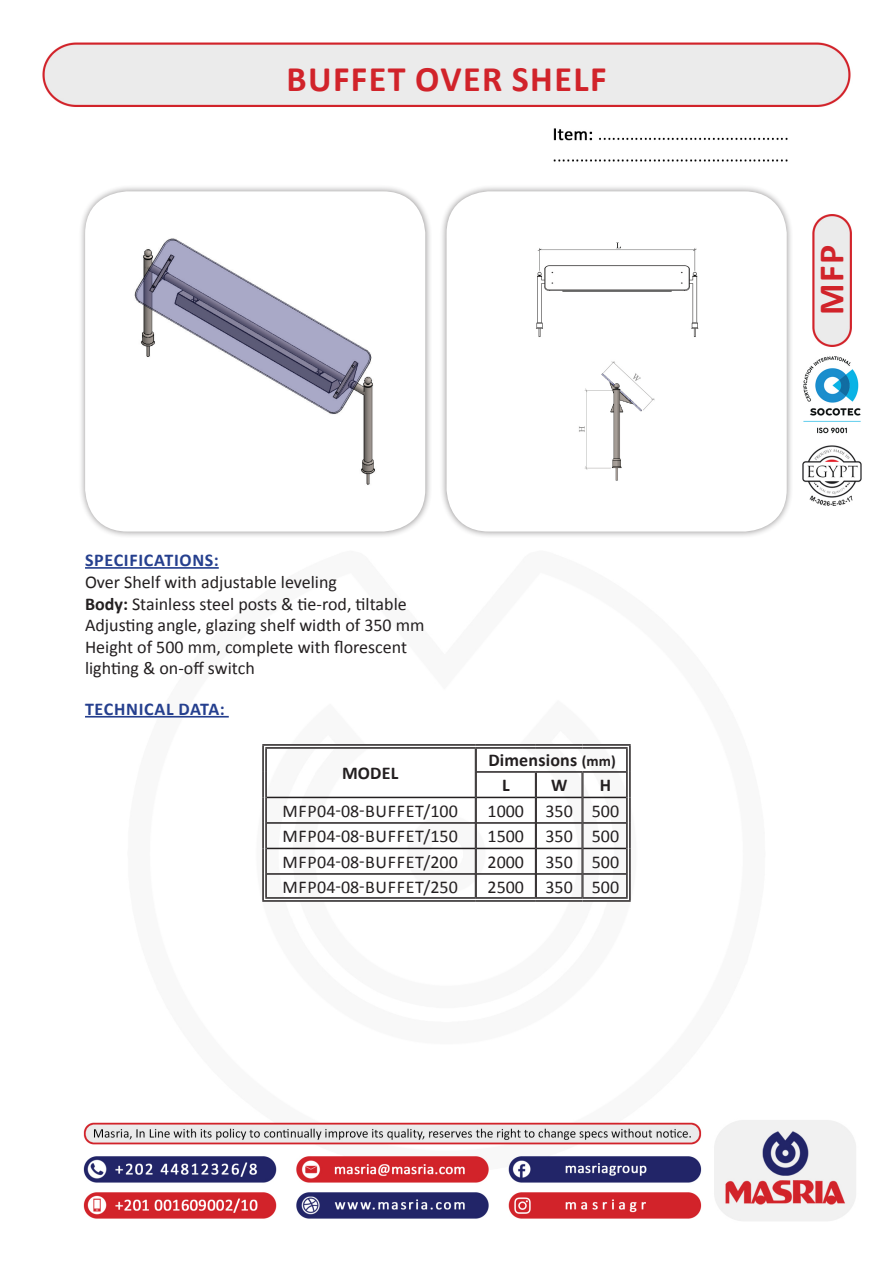
<style>
.page{position:relative;width:893px;height:1263px;background:#fff}
.page>*{position:absolute;margin:0;border:0;box-sizing:border-box;transform-origin:0 0}
.t1{font:700 36px "Calibri";letter-spacing:.04em;color:#d1232a}
.t2{font:18px/21.6px "Calibri";color:#231f20}
.t3{font:18px "Calibri";letter-spacing:.04em;color:#231f20}
.t4{font:700 18px "Calibri";letter-spacing:.04em;color:#253f8e}
.t5{font:700 18px "Calibri";letter-spacing:.01em;color:#231f20}
.s1{font-weight:700}
.s2{font-size:15px}
</style>
<div class="page">
<img style="left:42px;top:42px;width:820px;height:1179px">
<hr style="left:85px;top:567px;width:134px;height:2px;background:#253f8e">
<hr style="left:85px;top:716px;width:144px;height:1px;background:#253f8e">
<div style="left:78px;top:184px;width:354px;height:355px;background:#231f20;opacity:.5"></div>
<img style="left:85px;top:191px;width:340px;height:340px">
<div style="left:439px;top:184px;width:355px;height:355px;background:#231f20;opacity:.5"></div>
<img style="left:447px;top:191px;width:340px;height:340px">
<div style="left:262px;top:744px;width:214px;height:5px;background:#fff"></div>
<div style="left:262px;top:749px;width:5px;height:23px;background:#fff"></div>
<div style="left:476px;top:744px;width:60px;height:5px;background:#fff"></div>
<div style="left:536px;top:744px;width:46px;height:5px;background:#fff"></div>
<div style="left:582px;top:744px;width:49px;height:5px;background:#fff"></div>
<div style="left:626px;top:749px;width:5px;height:23px;background:#fff"></div>
<div style="left:262px;top:772px;width:5px;height:25px;background:#fff"></div>
<div style="left:626px;top:772px;width:5px;height:25px;background:#fff"></div>
<div style="left:262px;top:797px;width:5px;height:26px;background:#fff"></div>
<div style="left:626px;top:797px;width:5px;height:26px;background:#fff"></div>
<div style="left:262px;top:823px;width:5px;height:25px;background:#fff"></div>
<div style="left:626px;top:823px;width:5px;height:25px;background:#fff"></div>
<div style="left:262px;top:848px;width:5px;height:26px;background:#fff"></div>
<div style="left:626px;top:848px;width:5px;height:26px;background:#fff"></div>
<div style="left:262px;top:874px;width:5px;height:23px;background:#fff"></div>
<div style="left:626px;top:874px;width:5px;height:23px;background:#fff"></div>
<div style="left:262px;top:897px;width:214px;height:5px;background:#fff"></div>
<div style="left:476px;top:897px;width:60px;height:5px;background:#fff"></div>
<div style="left:536px;top:897px;width:46px;height:5px;background:#fff"></div>
<div style="left:582px;top:897px;width:49px;height:5px;background:#fff"></div>
<hr style="left:477px;top:771px;width:59px;height:2px;background:#231f20">
<hr style="left:536px;top:771px;width:46px;height:2px;background:#231f20">
<hr style="left:582px;top:771px;width:44px;height:2px;background:#231f20">
<hr style="left:267px;top:797px;width:208px;height:1px;background:#231f20">
<hr style="left:477px;top:797px;width:58px;height:1px;background:#231f20">
<hr style="left:537px;top:797px;width:45px;height:1px;background:#231f20">
<hr style="left:583px;top:797px;width:43px;height:1px;background:#231f20">
<hr style="left:267px;top:822px;width:208px;height:2px;background:#231f20">
<hr style="left:477px;top:822px;width:58px;height:2px;background:#231f20">
<hr style="left:537px;top:822px;width:45px;height:2px;background:#231f20">
<hr style="left:583px;top:822px;width:43px;height:2px;background:#231f20">
<hr style="left:267px;top:848px;width:208px;height:1px;background:#231f20">
<hr style="left:477px;top:848px;width:58px;height:1px;background:#231f20">
<hr style="left:537px;top:848px;width:45px;height:1px;background:#231f20">
<hr style="left:583px;top:848px;width:43px;height:1px;background:#231f20">
<hr style="left:267px;top:873px;width:208px;height:2px;background:#231f20">
<hr style="left:477px;top:873px;width:58px;height:2px;background:#231f20">
<hr style="left:537px;top:873px;width:45px;height:2px;background:#231f20">
<hr style="left:583px;top:873px;width:43px;height:2px;background:#231f20">
<svg style="left:475px;top:749px;width:2px;height:148px"></svg>
<svg style="left:535px;top:773px;width:2px;height:124px"></svg>
<svg style="left:582px;top:773px;width:2px;height:124px"></svg>
<hr style="left:262px;top:744px;width:214px;height:2px;background:#231f20">
<hr style="left:265px;top:747px;width:211px;height:2px;background:#231f20">
<hr style="left:262px;top:746px;width:2px;height:26px;background:#231f20">
<hr style="left:265px;top:749px;width:2px;height:23px;background:#231f20">
<hr style="left:476px;top:744px;width:60px;height:2px;background:#231f20">
<hr style="left:476px;top:747px;width:60px;height:2px;background:#231f20">
<hr style="left:536px;top:744px;width:46px;height:2px;background:#231f20">
<hr style="left:536px;top:747px;width:46px;height:2px;background:#231f20">
<hr style="left:582px;top:744px;width:49px;height:2px;background:#231f20">
<hr style="left:582px;top:747px;width:46px;height:2px;background:#231f20">
<hr style="left:626px;top:749px;width:2px;height:23px;background:#231f20">
<hr style="left:629px;top:746px;width:2px;height:26px;background:#231f20">
<hr style="left:262px;top:772px;width:2px;height:25px;background:#231f20">
<hr style="left:265px;top:772px;width:2px;height:25px;background:#231f20">
<hr style="left:626px;top:772px;width:2px;height:25px;background:#231f20">
<hr style="left:629px;top:772px;width:2px;height:25px;background:#231f20">
<hr style="left:262px;top:797px;width:2px;height:26px;background:#231f20">
<hr style="left:265px;top:797px;width:2px;height:26px;background:#231f20">
<hr style="left:626px;top:797px;width:2px;height:26px;background:#231f20">
<hr style="left:629px;top:797px;width:2px;height:26px;background:#231f20">
<hr style="left:262px;top:823px;width:2px;height:25px;background:#231f20">
<hr style="left:265px;top:823px;width:2px;height:25px;background:#231f20">
<hr style="left:626px;top:823px;width:2px;height:25px;background:#231f20">
<hr style="left:629px;top:823px;width:2px;height:25px;background:#231f20">
<hr style="left:262px;top:848px;width:2px;height:26px;background:#231f20">
<hr style="left:265px;top:848px;width:2px;height:26px;background:#231f20">
<hr style="left:626px;top:848px;width:2px;height:26px;background:#231f20">
<hr style="left:629px;top:848px;width:2px;height:26px;background:#231f20">
<hr style="left:262px;top:874px;width:2px;height:26px;background:#231f20">
<hr style="left:265px;top:874px;width:2px;height:23px;background:#231f20">
<hr style="left:626px;top:874px;width:2px;height:23px;background:#231f20">
<hr style="left:629px;top:874px;width:2px;height:26px;background:#231f20">
<hr style="left:265px;top:897px;width:211px;height:2px;background:#231f20">
<hr style="left:262px;top:900px;width:214px;height:2px;background:#231f20">
<hr style="left:476px;top:897px;width:60px;height:2px;background:#231f20">
<hr style="left:476px;top:900px;width:60px;height:2px;background:#231f20">
<hr style="left:536px;top:897px;width:46px;height:2px;background:#231f20">
<hr style="left:536px;top:900px;width:46px;height:2px;background:#231f20">
<hr style="left:582px;top:897px;width:46px;height:2px;background:#231f20">
<hr style="left:582px;top:900px;width:49px;height:2px;background:#231f20">
<p class="t1" style="left:286px;top:56px;width:321px">BUFFET OVER SHELF</p>
<p class="t4" style="left:85px;top:549px;width:135px">SPECIFICATIONS:</p>
<p class="t2" style="left:85px;top:571px;width:253px">Over Shelf with adjustable leveling</p>
<p class="t2" style="left:85px;top:593px;width:323px"><span class="s1">Body:</span> Stainless steel posts &amp; tie-rod, tiltable</p>
<p class="t2" style="left:85px;top:614px;width:341px">Adjusting angle, glazing shelf width of 350 mm</p>
<p class="t2" style="left:85px;top:636px;width:324px">Height of 500 mm, complete with florescent lighting &amp; on-off switch</p>
<p class="t4" style="left:85px;top:698px;width:141px">TECHNICAL DATA:</p>
<p class="t5" style="left:342px;top:761px;width:58px">MODEL</p>
<p class="t5" style="left:488px;top:748px;width:129px">Dimensions <span class="s2">(mm)</span></p>
<p class="t5" style="left:502px;top:774px;width:9px">L</p>
<p class="t5" style="left:551px;top:774px;width:18px">W</p>
<p class="t5" style="left:600px;top:774px;width:13px">H</p>
<p class="t3" style="left:283px;top:799px;width:177px">MFP04-08-BUFFET/100</p>
<p class="t2" style="left:488px;top:800px;width:38px">1000</p>
<p class="t2" style="left:545px;top:800px;width:29px">350</p>
<p class="t2" style="left:592px;top:800px;width:29px">500</p>
<p class="t3" style="left:283px;top:825px;width:177px">MFP04-08-BUFFET/150</p>
<p class="t2" style="left:488px;top:826px;width:38px">1500</p>
<p class="t2" style="left:545px;top:826px;width:29px">350</p>
<p class="t2" style="left:592px;top:826px;width:29px">500</p>
<p class="t3" style="left:283px;top:850px;width:177px">MFP04-08-BUFFET/200</p>
<p class="t2" style="left:488px;top:851px;width:38px">2000</p>
<p class="t2" style="left:545px;top:851px;width:29px">350</p>
<p class="t2" style="left:592px;top:851px;width:29px">500</p>
<p class="t3" style="left:283px;top:876px;width:177px">MFP04-08-BUFFET/250</p>
<p class="t2" style="left:488px;top:877px;width:38px">2500</p>
<p class="t2" style="left:545px;top:877px;width:29px">350</p>
<p class="t2" style="left:592px;top:877px;width:29px">500</p>
<h1 class="t1" style="left:808px;top:315px;width:71px;rotate:-90deg">MFP</h1>
</div>
